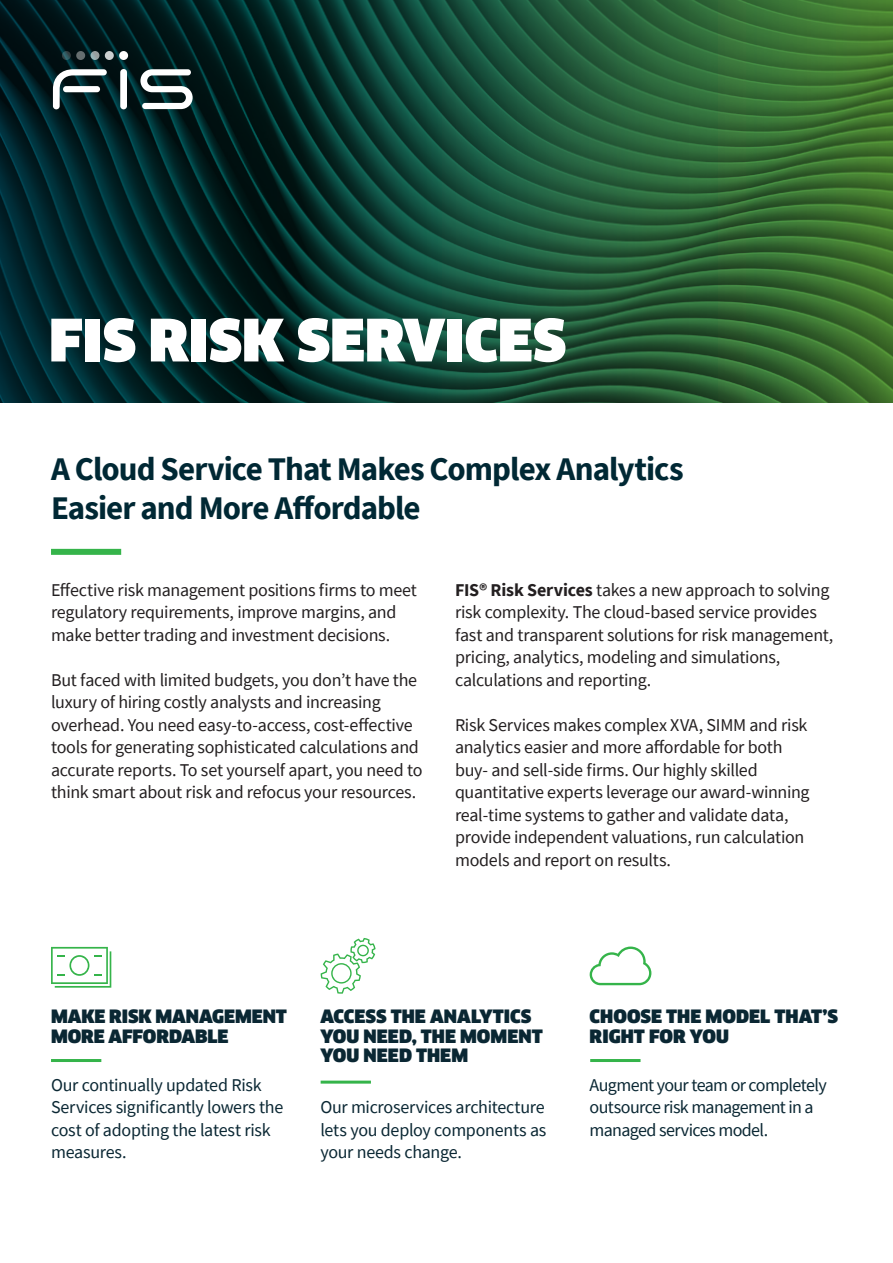
<style>
.page{position:relative;width:893px;height:1263px;background:#fff}
.page>*{position:absolute;margin:0;border:0;box-sizing:border-box;transform-origin:0 0}
.BODY__Internal_pages{font:900 57px "Clan Offc Pro";color:#fff}
.t1{font:700 33px/39.6px "Source Sans Pro";letter-spacing:-.03em;color:#002834}
.BODY{font:18px/22.5px "Source Sans Pro";letter-spacing:-.015em;color:#231f20}
.BODY-2{font:18px/22.5px "Source Sans Pro";letter-spacing:-.02em;color:#0a2733}
.A_HEAD{font:900 18px/19.5px "Clan Offc Pro";color:#0a2733}
.A_HEAD__Heading_leve{font:18px/22.5px "Source Sans Pro";letter-spacing:-.015em;color:#0a2733;text-align:justify}
.s1{font-weight:700}
</style>
<div class="page">
<svg style="left:0;top:0;width:893px;height:402px;background:#174730"></svg>
<svg style="left:140px;top:69px;width:53px;height:40px"></svg>
<div style="left:119px;top:51px;width:9px;height:9px;background:#fff;border-radius:50%"></div>
<svg style="left:105px;top:51px;width:9px;height:9px"></svg>
<svg style="left:91px;top:51px;width:8px;height:9px"></svg>
<svg style="left:76px;top:51px;width:9px;height:9px"></svg>
<svg style="left:62px;top:51px;width:9px;height:9px"></svg>
<svg style="left:53px;top:69px;width:54px;height:40px"></svg>
<div style="left:63px;top:86px;width:37px;height:6px;background:#fff;border-radius:3px"></div>
<div style="left:120px;top:69px;width:7px;height:40px;background:#fff;border-radius:3px"></div>
<div style="left:51px;top:549px;width:70px;height:6px;background:#35b44a"></div>
<hr style="left:51px;top:1059px;width:50px;height:3px;background:#35b44a">
<hr style="left:321px;top:1080px;width:50px;height:3px;background:#35b44a">
<hr style="left:590px;top:1059px;width:50px;height:3px;background:#35b44a">
<svg style="left:51px;top:947px;width:60px;height:41px"></svg>
<svg style="left:321px;top:938px;width:55px;height:56px"></svg>
<svg style="left:590px;top:946px;width:61px;height:39px"></svg>
<p class="BODY__Internal_pages" style="left:49px;top:307px;width:519px">FIS RISK SERVICES</p>
<p class="t1" style="left:51px;top:448px;width:634px">A Cloud Service That Makes Complex Analytics<br>Easier and More Affordable</p>
<p class="BODY" style="left:51px;top:578px;width:368px">Effective risk management positions firms to meet regulatory requirements, improve margins, and make better trading and investment decisions.</p>
<p class="BODY" style="left:51px;top:668px;width:373px">But faced with limited budgets, you don’t have the luxury of hiring costly analysts and increasing overhead. You need easy-to-access, cost-effective tools for generating sophisticated calculations and accurate reports. To set yourself apart, you need to think smart about risk and refocus your resources.</p>
<p class="BODY" style="left:455px;top:578px;width:380px"><span class="s1">FIS® Risk Services</span> takes a new approach to solving risk complexity. The cloud-based service provides fast and transparent solutions for risk management, pricing, analytics, modeling and simulations, calculations and reporting.</p>
<p class="BODY" style="left:455px;top:713px;width:356px">Risk Services makes complex XVA, SIMM and risk analytics easier and more affordable for both buy- and sell-side firms. Our highly skilled quantitative experts leverage our award-winning real-time systems to gather and validate data, provide independent valuations, run calculation models and report on results.</p>
<p class="A_HEAD" style="left:51px;top:1007px;width:237px">MAKE RISK MANAGEMENT<br>MORE AFFORDABLE</p>
<p class="BODY-2" style="left:51px;top:1073px;width:234px">Our continually updated Risk<br>Services significantly lowers the cost of adopting the latest risk measures.</p>
<p class="A_HEAD" style="left:320px;top:1007px;width:224px">ACCESS THE ANALYTICS<br>YOU NEED, THE MOMENT<br>YOU NEED THEM</p>
<p class="A_HEAD__Heading_leve" style="left:320px;top:1096px;width:228px">Our microservices architecture lets you deploy components as your needs change.</p>
<p class="A_HEAD" style="left:590px;top:1007px;width:250px">CHOOSE THE MODEL THAT’S<br>RIGHT FOR YOU</p>
<p class="BODY-2" style="left:590px;top:1073px;width:239px">Augment your team or completely outsource risk management in a managed services model.</p>
</div>
